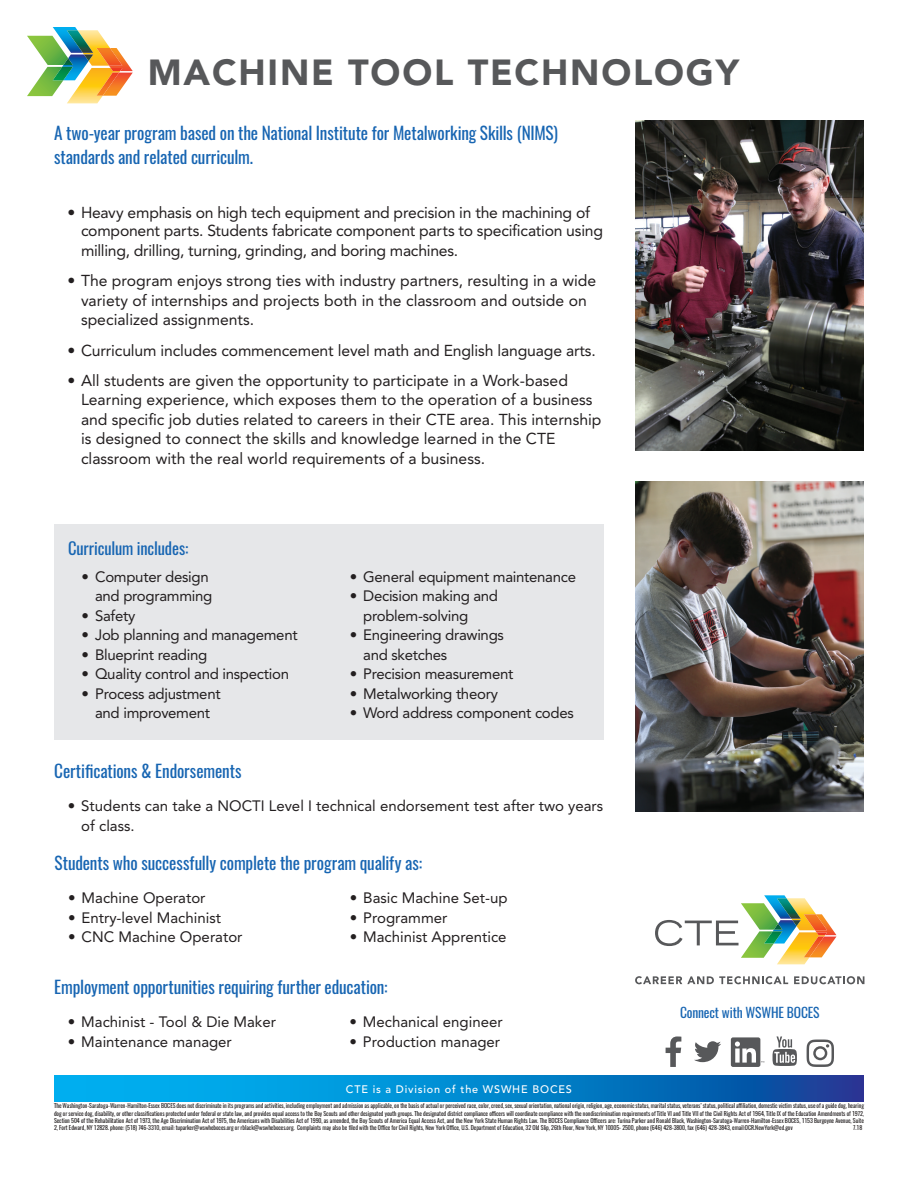
<style>
.page{position:relative;width:918px;height:1188px;background:#fff}
.page>*{position:absolute;margin:0;border:0;box-sizing:border-box;transform-origin:0 0}
.Head{font:900 36px "Avenir";letter-spacing:.05em;color:#57585a}
.Subhead{font:17.25px/24px "Oswald";letter-spacing:-.01em;color:#1765b2}
.Subhead-2{font:16.5px "Oswald";letter-spacing:-.01em;color:#1765b2}
.t1{font:15.75px/19.5px "Avenir";color:#231f20}
.t2{font:15px/19.5px "Avenir";letter-spacing:-.02em;color:#231f20}
.t3{font:15px/19.5px "Avenir";color:#231f20}
.t4{font:13.5px "Oswald";letter-spacing:-.01em;color:#1765b2}
.t5{font:500 10.8px "Avenir";letter-spacing:.075em;color:#fff}
.t6{font:6px/7.2px "Oswald";letter-spacing:-.01em;color:#231f20;text-align:justify}
</style>
<div class="page">
<svg style="left:54px;top:1076px;width:810px;height:26px;background:#0384cc"></svg>
<svg style="left:635px;top:976px;width:153px;height:8px"></svg>
<svg style="left:794px;top:976px;width:70px;height:8px"></svg>
<svg style="left:655px;top:895px;width:181px;height:69px"></svg>
<img style="left:764px;top:931px;width:18px;height:13px">
<svg style="left:773px;top:1036px;width:24px;height:30px"></svg>
<svg style="left:666px;top:1036px;width:15px;height:31px"></svg>
<svg style="left:694px;top:1041px;width:27px;height:21px"></svg>
<svg style="left:807px;top:1040px;width:27px;height:27px"></svg>
<div style="left:731px;top:1037px;width:29px;height:30px;background:#57585a;border-radius:2px"></div>
<svg style="left:735px;top:1041px;width:29px;height:22px"></svg>
<img style="left:635px;top:481px;width:229px;height:330px">
<img style="left:635px;top:121px;width:229px;height:330px">
<svg style="left:27px;top:27px;width:106px;height:76px"></svg>
<img style="left:53px;top:67px;width:20px;height:13px">
<div style="left:55px;top:524px;width:549px;height:216px;background:#e6e7e9"></div>
<p class="Head" style="left:148px;top:50px;width:593px">MACHINE TOOL TECHNOLOGY</p>
<p class="Subhead" style="left:54px;top:121px;width:506px">A two-year program based on the National Institute for Metalworking Skills (NIMS) standards and related curriculm.</p>
<p class="t1" style="left:81px;top:203px;width:524px;text-indent:-14px">• Heavy emphasis on high tech equipment and precision in the machining of component parts. Students fabricate component parts to specification using milling, drilling, turning, grinding, and boring machines.</p>
<p class="t1" style="left:81px;top:271px;width:517px;text-indent:-14px">• The program enjoys strong ties with industry partners, resulting in a wide variety of internships and projects both in the classroom and outside on specialized assignments.</p>
<p class="t1" style="left:68px;top:340px;width:530px">• Curriculum includes commencement level math and English language arts.</p>
<p class="t1" style="left:81px;top:371px;width:522px;text-indent:-14px">• All students are given the opportunity to participate in a Work-based Learning experience, which exposes them to the operation of a business and specific job duties related to careers in their CTE area. This internship is designed to connect the skills and knowledge learned in the CTE classroom with the real world requirements of a business.</p>
<p class="Subhead-2" style="left:68px;top:537px;width:122px">Curriculum includes:</p>
<p class="t2" style="left:82px;top:567px;width:132px;text-align:right">• Computer design and programming</p>
<p class="t2" style="left:82px;top:606px;width:55px">• Safety</p>
<p class="t2" style="left:82px;top:625px;width:218px">• Job planning and management</p>
<p class="t2" style="left:82px;top:645px;width:127px">• Blueprint reading</p>
<p class="t2" style="left:82px;top:664px;width:209px">• Quality control and inspection</p>
<p class="t2" style="left:82px;top:684px;width:141px;text-align:center">• Process adjustment and improvement</p>
<p class="t2" style="left:350px;top:567px;width:228px">• General equipment maintenance</p>
<p class="t2" style="left:363px;top:586px;width:136px;text-indent:-14px">• Decision making and problem-solving</p>
<p class="t2" style="left:363px;top:625px;width:142px;text-indent:-14px">• Engineering drawings and sketches</p>
<p class="t2" style="left:350px;top:664px;width:165px">• Precision measurement</p>
<p class="t2" style="left:350px;top:684px;width:150px">• Metalworking theory</p>
<p class="t2" style="left:350px;top:703px;width:226px">• Word address component codes</p>
<p class="Subhead" style="left:54px;top:759px;width:189px">Certifications &amp; Endorsements</p>
<p class="t3" style="left:81px;top:796px;width:523px;text-indent:-14px">• Students can take a NOCTI Level I technical endorsement test after two years of class.</p>
<p class="Subhead" style="left:55px;top:851px;width:369px">Students who successfully complete the program qualify as:</p>
<p class="t3" style="left:68px;top:888px;width:139px">• Machine Operator</p>
<p class="t3" style="left:68px;top:908px;width:154px">• Entry-level Machinist</p>
<p class="t3" style="left:68px;top:927px;width:176px">• CNC Machine Operator</p>
<p class="t3" style="left:350px;top:888px;width:159px">• Basic Machine Set-up</p>
<p class="t3" style="left:350px;top:908px;width:99px">• Programmer</p>
<p class="t3" style="left:350px;top:927px;width:158px">• Machinist Apprentice</p>
<p class="Subhead" style="left:54px;top:975px;width:335px">Employment opportunities requiring further education:</p>
<p class="t3" style="left:68px;top:1012px;width:210px">• Machinist - Tool &amp; Die Maker</p>
<p class="t3" style="left:68px;top:1032px;width:166px">• Maintenance manager</p>
<p class="t3" style="left:349px;top:1012px;width:155px">• Mechanical engineer</p>
<p class="t3" style="left:349px;top:1032px;width:152px">• Production manager</p>
<h3 class="t5" style="left:346px;top:1083px;width:228px">CTE is a Division of the WSWHE BOCES</h3>
<h3 class="t4" style="left:680px;top:1004px;width:141px">Connect with WSWHE BOCES</h3>
<p class="t6" style="left:54px;top:1102px;width:811px">The Washington-Saratoga-Warren-Hamilton-Essex BOCES does not discriminate in its programs and activities, including employment and admission as applicable, on the basis of actual or perceived race, color, creed, sex, sexual orientation, national origin, religion, age, economic status, marital status, veterans’ status, political affiliation, domestic victim status, use of a guide dog, hearing dog or service dog, disability, or other classifications protected under federal or state law, and provides equal access to the Boy Scouts and other designated youth groups. The designated district compliance officers will coordinate compliance with the nondiscrimination requirements of Title VI and Title VII of the Civil Rights Act of 1964, Title IX of the Education Amendments of 1972, Section 504 of the Rehabilitation Act of 1973, the Age Discrimination Act of 1975, the Americans with Disabilities Act of 1990, as amended, the Boy Scouts of America Equal Access Act, and the New York State Human Rights Law. The BOCES Compliance Officers are: Turina Parker and Ronald Black, Washington-Saratoga-Warren-Hamilton-Essex BOCES, 1153 Burgoyne Avenue, Suite 2, Fort Edward, NY 12828. phone: (518) 746-3310, email: tuparker@wswheboces.org or rblack@wswheboces.org. Complaints may also be filed with the Office for Civil Rights, New York Office, U.S. Department of Education, 32 Old Slip, 26th Floor, New York, NY 10005- 2500, phone (646) 428-3800, fax (646) 428-3843, email:OCR.NewYork@ed.gov</p>
<p class="t6" style="left:853px;top:1124px;width:10px">7.18</p>
</div>
